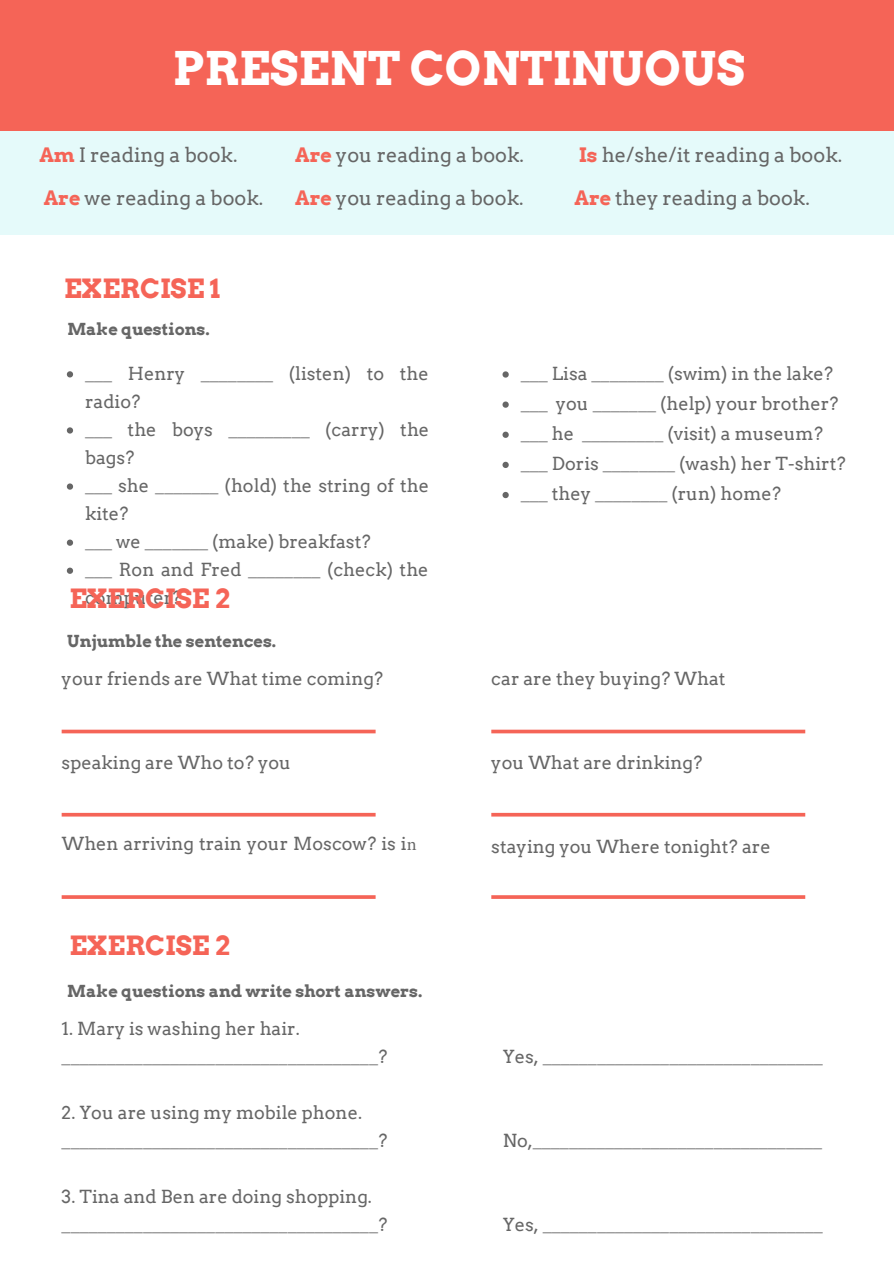
<style>
.page{position:relative;width:894px;height:1264px;background:#fff}
.page>*{position:absolute;margin:0;border:0;box-sizing:border-box;transform-origin:0 0}
.t1{font:700 46.35px "Arvo";color:#fff}
.t2{font:700 26.55px "Arvo";color:#f56457}
.t3{font:19.8px "Arvo";color:#666}
.t4{font:18px/28px "Arvo";color:#666}
.t5{font:700 16.5px "Arvo";color:#666}
.s1{font-weight:700;color:#f56457}
.s2{font-family:"Minion Pro"}
</style>
<div class="page">
<div style="left:0;top:127px;width:893px;height:107px;background:#e5fafa"></div>
<div style="left:0;top:0;width:893px;height:131px;background:#f56457"></div>
<svg style="left:67px;top:371px;width:6px;height:6px"></svg>
<svg style="left:67px;top:427px;width:6px;height:6px"></svg>
<svg style="left:67px;top:483px;width:6px;height:6px"></svg>
<svg style="left:67px;top:539px;width:6px;height:7px"></svg>
<svg style="left:67px;top:567px;width:6px;height:7px"></svg>
<svg style="left:502px;top:371px;width:6px;height:6px"></svg>
<svg style="left:502px;top:401px;width:6px;height:7px"></svg>
<svg style="left:502px;top:431px;width:6px;height:7px"></svg>
<svg style="left:502px;top:462px;width:6px;height:6px"></svg>
<svg style="left:502px;top:492px;width:6px;height:6px"></svg>
<svg style="left:62px;top:729px;width:313px;height:4px"></svg>
<svg style="left:491px;top:729px;width:314px;height:4px"></svg>
<svg style="left:62px;top:812px;width:313px;height:4px"></svg>
<svg style="left:491px;top:812px;width:314px;height:4px"></svg>
<svg style="left:62px;top:895px;width:313px;height:3px"></svg>
<svg style="left:491px;top:895px;width:314px;height:3px"></svg>
<h1 class="t1" style="left:173px;top:40px;width:573px">PRESENT CONTINUOUS</h1>
<p class="t3" style="left:39px;top:143px;width:199px"><span class="s1">Am</span> I reading a book.</p>
<p class="t3" style="left:295px;top:143px;width:230px"><span class="s1">Are</span> you reading a book.</p>
<p class="t3" style="left:578px;top:143px;width:265px"><span class="s1">Is</span> he/she/it reading a book.</p>
<p class="t3" style="left:44px;top:185px;width:221px"><span class="s1">Are</span> we reading a book.</p>
<p class="t3" style="left:295px;top:185px;width:230px"><span class="s1">Are</span> you reading a book.</p>
<p class="t3" style="left:574px;top:185px;width:237px"><span class="s1">Are</span> they reading a book.</p>
<h2 class="t2" style="left:64px;top:272px;width:158px">EXERCISE 1</h2>
<p class="t5" style="left:67px;top:319px;width:144px">Make questions.</p>
<p class="t4" style="left:85px;top:359px;width:345px">___ Henry ________ (listen) to the radio?<br>___ the boys _________ (carry) the bags?<br>___ she _______ (hold) the string of the kite?<br>___ we _______ (make) breakfast?<br>___ Ron and Fred ________ (check) the computer?</p>
<p class="t4" style="left:520px;top:358px;width:326px;line-height:30.2px">___ Lisa ________ (swim) in the lake? ___ you _______ (help) your brother? ___ he _________ (visit) a museum? ___ Doris ________ (wash) her T-shirt? ___ they ________ (run) home?</p>
<h2 class="t2" style="left:69px;top:582px;width:162px">EXERCISE 2</h2>
<p class="t5" style="left:67px;top:631px;width:210px">Unjumble the sentences.</p>
<p class="t4" style="left:62px;top:664px;width:323px">your friends are What time coming?</p>
<p class="t4" style="left:491px;top:664px;width:236px">car are they buying? What</p>
<p class="t4" style="left:62px;top:748px;width:231px">speaking are Who to? you</p>
<p class="t4" style="left:62px;top:829px;width:356px">When arriving train your Moscow? is i<span class="s2">n</span></p>
<h2 class="t2" style="left:69px;top:929px;width:162px">EXERCISE 2</h2>
<p class="t5" style="left:67px;top:980px;width:356px">Make questions and write short answers.</p>
<p class="t4" style="left:62px;top:1014px;width:327px">1. Mary is washing her hair. ___________________________________?</p>
<p class="t4" style="left:62px;top:1098px;width:327px">2. You are using my mobile phone. ___________________________________?</p>
<p class="t4" style="left:62px;top:1182px;width:327px">3. Tina and Ben are doing shopping. ___________________________________?</p>
<p class="t4" style="left:491px;top:748px;width:213px">you What are drinking?</p>
<p class="t4" style="left:491px;top:833px;width:281px">staying you Where tonight? are</p>
<p class="t4" style="left:502px;top:1042px;width:321px">Yes, _______________________________</p>
<p class="t4" style="left:502px;top:1126px;width:321px">No,________________________________</p>
<p class="t4" style="left:502px;top:1210px;width:321px">Yes, _______________________________</p>
</div>
